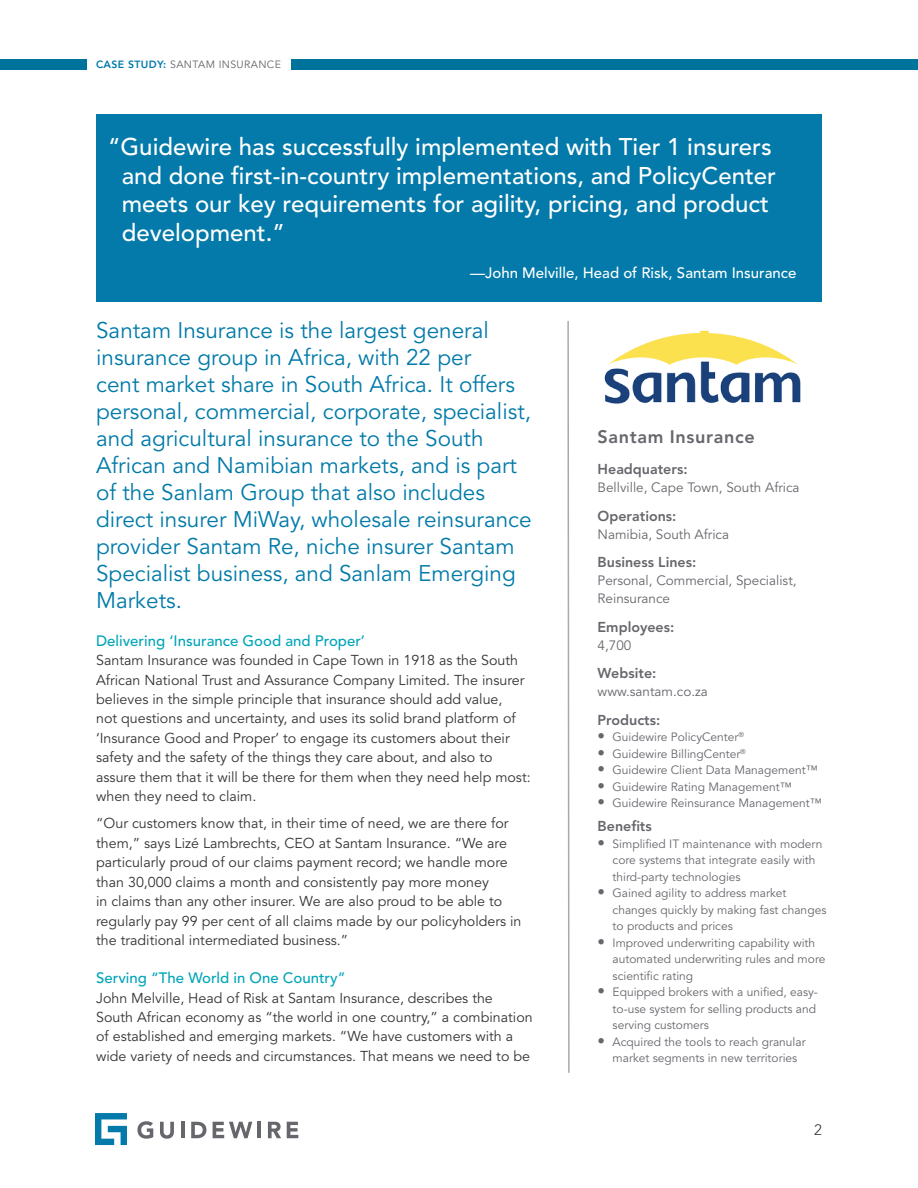
<style>
.page{position:relative;width:918px;height:1188px;background:#fff}
.page>*{position:absolute;margin:0;border:0;box-sizing:border-box;transform-origin:0 0}
.t1{font:500 24px/28.5px "Avenir LT Std";color:#fff}
.t2{font:22.5px/27px "Avenir LT Std";color:#007aa9}
.t3{font:800 18px "Avenir LT Std";letter-spacing:.035em;color:#66666d}
.t4{font:500 15px "Avenir LT Std";color:#00a5b8}
.t5{font:500 15px "Avenir LT Std";color:#fff}
.t6{font:300 15px "Avenir LT Std";color:#343433}
.t7{font:14.25px/19.5px "Avenir LT Std";color:#343433}
.t8{font:800 14.25px "Avenir LT Std";color:#66666d}
.t9{font:13.5px/18px "Avenir LT Std";color:#66666d}
.t10{font:12px/16.5px "Avenir LT Std";color:#66666d}
.t11{font:10.5px "Avenir LT Std";letter-spacing:.035em;color:#66666d}
.s1{font-family:"Avenir";font-weight:800;color:#007aa9}
.s2{font-family:"Avenir";font-size:15px}
</style>
<div class="page">
<svg style="left:137px;top:1121px;width:16px;height:18px"></svg>
<svg style="left:160px;top:1122px;width:14px;height:17px"></svg>
<hr style="left:181px;top:1122px;width:3px;height:16px;background:#66666d">
<svg style="left:191px;top:1122px;width:15px;height:16px"></svg>
<svg style="left:213px;top:1122px;width:39px;height:16px"></svg>
<hr style="left:257px;top:1122px;width:4px;height:16px;background:#66666d">
<svg style="left:268px;top:1122px;width:13px;height:16px"></svg>
<svg style="left:287px;top:1122px;width:11px;height:16px"></svg>
<svg style="left:95px;top:1113px;width:32px;height:32px"></svg>
<svg style="left:567px;top:321px;width:3px;height:752px"></svg>
<div style="left:291px;top:59px;width:627px;height:11px;background:#00739d"></div>
<div style="left:0;top:59px;width:87px;height:11px;background:#00739d"></div>
<div style="left:96px;top:114px;width:726px;height:187px;background:#037aa9"></div>
<img style="left:604px;top:330px;width:197px;height:74px">
<p class="t11" style="left:96px;top:58px;width:186px"><span class="s1">CASE STUDY:</span> SANTAM INSURANCE</p>
<h1 class="t1" style="left:122px;top:133px;width:656px;text-indent:-13px">“Guidewire has successfully implemented with Tier 1 insurers and done first-in-country implementations, and PolicyCenter meets our key requirements for agility, pricing, and product development.”</h1>
<p class="t5" style="left:470px;top:264px;width:328px">—John Melville, Head of Risk, Santam Insurance</p>
<p class="t2" style="left:96px;top:317px;width:437px">Santam Insurance is the largest general insurance group in Africa, with 22 per<br>cent market share in South Africa. It offers personal, commercial, corporate, specialist, and agricultural insurance to the South African and Namibian markets, and is part of the Sanlam Group that also includes direct insurer MiWay, wholesale reinsurance provider Santam Re, niche insurer Santam Specialist business, and Sanlam Emerging Markets.</p>
<p class="t4" style="left:96px;top:632px;width:271px">Delivering ‘Insurance Good and Proper’</p>
<p class="t7" style="left:96px;top:651px;width:436px">Santam Insurance was founded in Cape Town in 1918 as the South African National Trust and Assurance Company Limited. The insurer believes in the simple principle that insurance should add value,<br>not questions and uncertainty, and uses its solid brand platform of ‘Insurance Good and Proper’ to engage its customers about their safety and the safety of the things they care about, and also to assure them that it will be there for them when they need help most: when they need to claim.</p>
<p class="t7" style="left:96px;top:814px;width:427px">“Our customers know that, in their time of need, we are there for them,” says Lizé Lambrechts, CEO at Santam Insurance. “We are particularly proud of our claims payment record; we handle more than 30,000 claims a month and consistently pay more money<br>in claims than any other insurer. We are also proud to be able to regularly pay 99 per cent of all claims made by our policyholders in the traditional intermediated business.”</p>
<p class="t4" style="left:96px;top:969px;width:251px">Serving “The World in One Country”</p>
<p class="t7" style="left:96px;top:988px;width:438px">John Melville, Head of Risk at Santam Insurance, describes the South African economy as “the world in one country,” a combination of established and emerging markets. “We have customers with a wide variety of needs and circumstances. That means we need to be</p>
<p class="t3" style="left:598px;top:426px;width:159px">Santam Insurance</p>
<p class="t8" style="left:598px;top:461px;width:91px">Headquaters:</p>
<p class="t9" style="left:598px;top:479px;width:204px">Bellville, Cape Town, South Africa</p>
<p class="t8" style="left:598px;top:507px;width:80px">Operations:</p>
<p class="t9" style="left:598px;top:525px;width:133px">Namibia, South Africa</p>
<p class="t8" style="left:598px;top:554px;width:100px">Business Lines:</p>
<p class="t9" style="left:598px;top:572px;width:200px">Personal, Commercial, Specialist,<br>Reinsurance</p>
<p class="t8" style="left:598px;top:618px;width:78px">Employees:</p>
<p class="t9" style="left:598px;top:636px;width:35px">4,700</p>
<p class="t8" style="left:598px;top:665px;width:60px">Website:</p>
<p class="t9" style="left:598px;top:683px;width:112px">www.santam.co.za</p>
<p class="t8" style="left:598px;top:711px;width:64px">Products:</p>
<p class="t10" style="left:598px;top:729px;width:148px"><span class="s2">•</span> Guidewire PolicyCenter<sup>®</sup></p>
<p class="t10" style="left:598px;top:746px;width:150px"><span class="s2">•</span> Guidewire BillingCenter<sup>®</sup></p>
<p class="t10" style="left:598px;top:762px;width:222px"><span class="s2">•</span> Guidewire Client Data Management™</p>
<p class="t10" style="left:598px;top:779px;width:196px"><span class="s2">•</span> Guidewire Rating Management™</p>
<p class="t10" style="left:598px;top:795px;width:226px"><span class="s2">•</span> Guidewire Reinsurance Management™</p>
<p class="t8" style="left:598px;top:818px;width:56px">Benefits</p>
<p class="t10" style="left:613px;top:836px;width:211px;text-indent:-15px"><span class="s2">•</span> Simplified IT maintenance with modern core systems that integrate easily with third-party technologies</p>
<p class="t10" style="left:613px;top:885px;width:215px;text-indent:-15px"><span class="s2">•</span> Gained agility to address market changes quickly by making fast changes to products and prices</p>
<p class="t10" style="left:613px;top:935px;width:214px;text-indent:-15px"><span class="s2">•</span> Improved underwriting capability with automated underwriting rules and more scientific rating</p>
<p class="t10" style="left:613px;top:984px;width:207px;text-indent:-15px"><span class="s2">•</span> Equipped brokers with a unified, easy&shy;to-use system for selling products and serving customers</p>
<p class="t10" style="left:598px;top:1034px;width:210px;text-align:center"><span class="s2">•</span> Acquired the tools to reach granular market segments in new territories</p>
<p class="t6" style="left:814px;top:1121px;width:9px">2</p>
</div>
